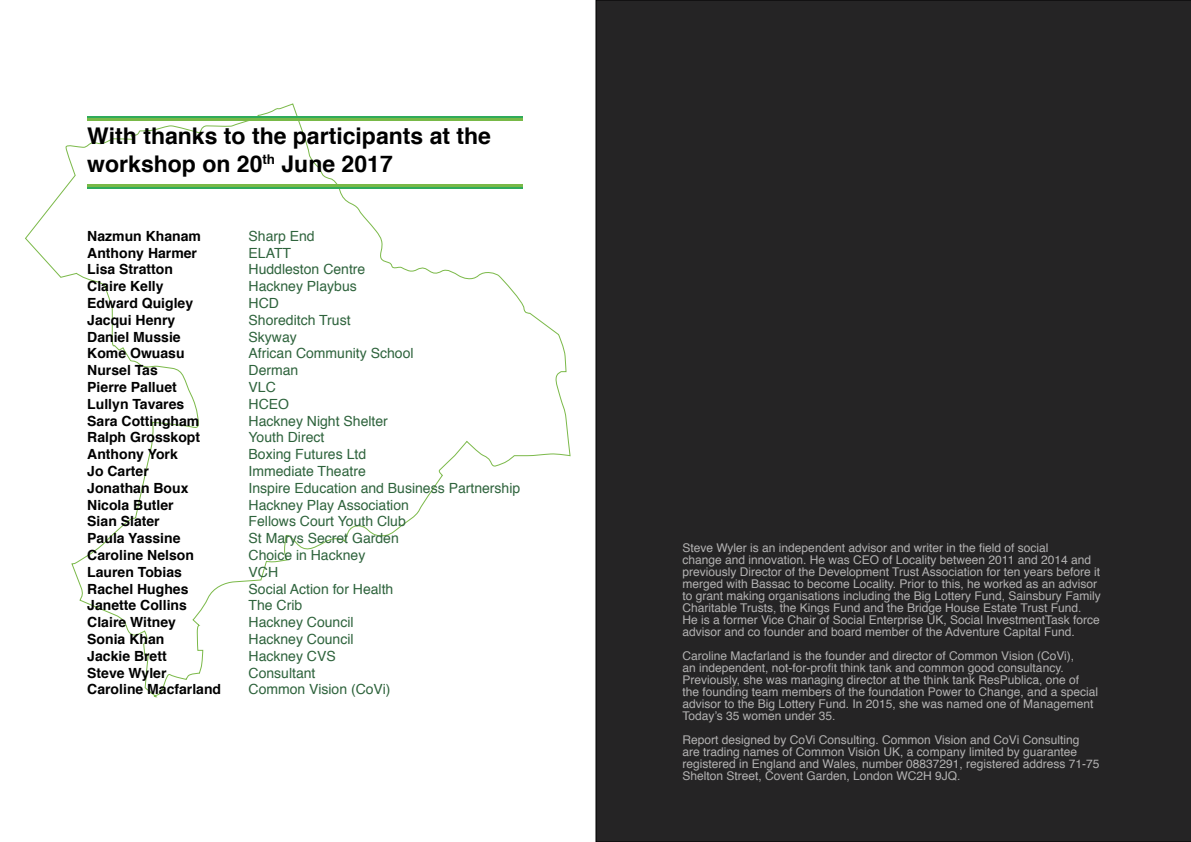
<style>
.page{position:relative;width:1191px;height:842px;background:#fff}
.page>*{position:absolute;margin:0;border:0;box-sizing:border-box;transform-origin:0 0}
.t1{font:700 23px/27.6px "Helvetica";color:#000}
.t2{font:14px/16.8px "Helvetica";color:#2e633c}
.t3{font:700 14px/16.8px "Helvetica";color:#000}
.t4{font:12px/12px "Helvetica";color:#b3b2b2}
</style>
<div class="page">
<div style="left:595px;top:0;width:596px;height:842px;background:#252425"></div>
<svg style="left:25px;top:103px;width:546px;height:595px"></svg>
<hr style="left:87px;top:116px;width:436px;height:3px;background:#2fab5b">
<hr style="left:87px;top:119px;width:436px;height:2px;background:#78b947">
<hr style="left:87px;top:187px;width:436px;height:2px;background:#2fab5b">
<hr style="left:87px;top:184px;width:436px;height:3px;background:#78b947">
<h1 class="t1" style="left:87px;top:122px;width:405px">With thanks to the participants at the workshop on 20<sup>th</sup> June 2017</h1>
<p class="t3" style="left:87px;top:228px;width:135px">Nazmun Khanam<br>Anthony Harmer<br>Lisa Stratton<br>Claire Kelly<br>Edward Quigley<br>Jacqui Henry<br>Daniel Mussie<br>Kome Owuasu<br>Nursel Tas<br>Pierre Palluet<br>Lullyn Tavares<br>Sara Cottingham<br>Ralph Grosskopt<br>Anthony York<br>Jo Carter<br>Jonathan Boux<br>Nicola Butler<br>Sian Slater<br>Paula Yassine<br>Caroline Nelson<br>Lauren Tobias<br>Rachel Hughes<br>Janette Collins<br>Claire Witney<br>Sonia Khan<br>Jackie Brett<br>Steve Wyler<br>Caroline Macfarland</p>
<p class="t2" style="left:249px;top:228px;width:273px">Sharp End<br>ELATT<br>Huddleston Centre<br>Hackney Playbus<br>HCD<br>Shoreditch Trust<br>Skyway<br>African Community School<br>Derman<br>VLC<br>HCEO<br>Hackney Night Shelter<br>Youth Direct<br>Boxing Futures Ltd<br>Immediate Theatre<br>Inspire Education and Business Partnership<br>Hackney Play Association<br>Fellows Court Youth Club<br>St Marys Secret Garden<br>Choice in Hackney<br>VCH<br>Social Action for Health<br>The Crib<br>Hackney Council<br>Hackney Council<br>Hackney CVS<br>Consultant<br>Common Vision (CoVi)</p>
<p class="t4" style="left:682px;top:542px;width:420px">Steve Wyler is an independent advisor and writer in the field of social<br>change and innovation. He was CEO of Locality between 2011 and 2014 and previously Director of the Development Trust Association for ten years before it merged with Bassac to become Locality. Prior to this, he worked as an advisor to grant making organisations including the Big Lottery Fund, Sainsbury Family Charitable Trusts, the Kings Fund and the Bridge House Estate Trust Fund.<br>He is a former Vice Chair of Social Enterprise UK, Social InvestmentTask force advisor and co founder and board member of the Adventure Capital Fund.</p>
<p class="t4" style="left:682px;top:650px;width:417px">Caroline Macfarland is the founder and director of Common Vision (CoVi),<br>an independent, not-for-profit think tank and common good consultancy.<br>Previously, she was managing director at the think tank ResPublica, one of the founding team members of the foundation Power to Change, and a special advisor to the Big Lottery Fund. In 2015, she was named one of Management Today’s 35 women under 35.</p>
<p class="t4" style="left:682px;top:734px;width:419px">Report designed by CoVi Consulting. Common Vision and CoVi Consulting are trading names of Common Vision UK, a company limited by guarantee registered in England and Wales, number 08837291, registered address 71-75<br>Shelton Street, Covent Garden, London WC2H 9JQ.</p>
</div>
